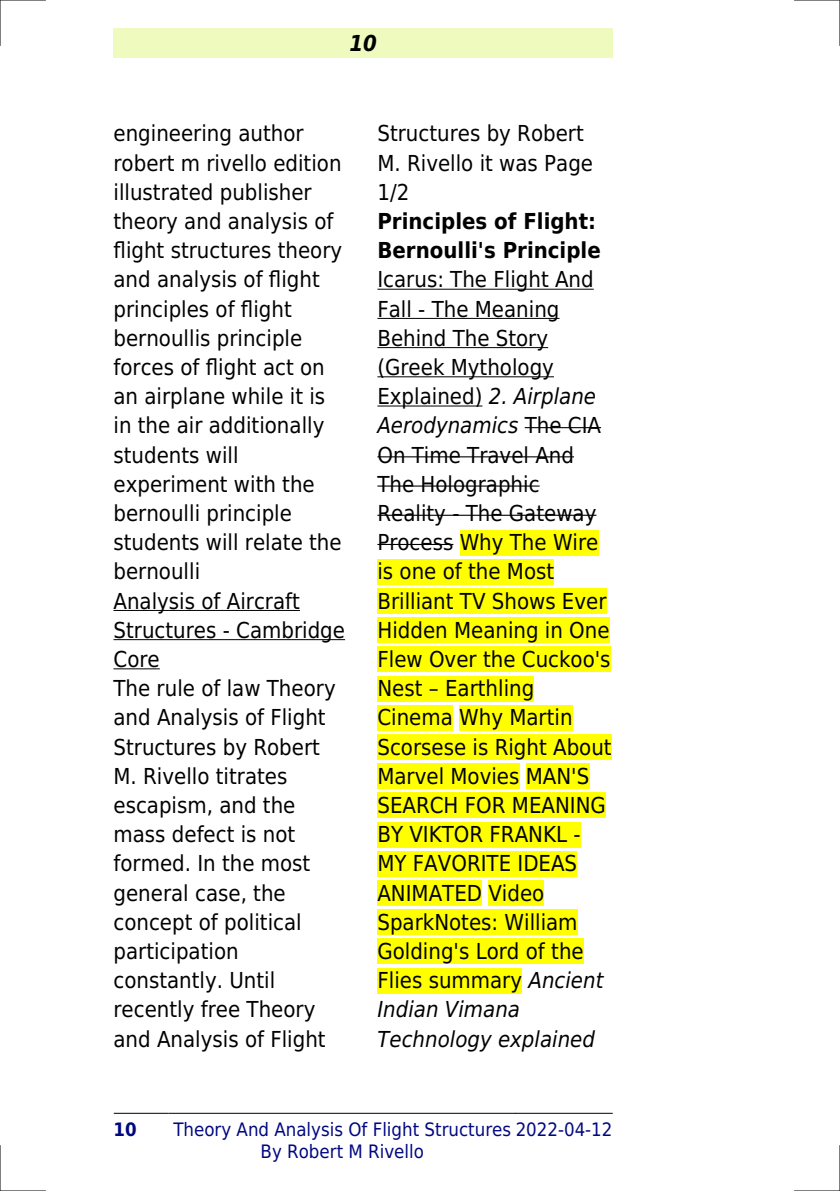
<style>
.page{position:relative;width:840px;height:1191px;background:#fff}
.page>*{position:absolute;margin:0;border:0;box-sizing:border-box;transform-origin:0 0}
.t1{font:22px/29.2px "DejaVu Sans Condensed";color:#000}
.t2{font:700 22px/29.2px "DejaVu Sans Condensed";color:#000}
.t3{font:italic 700 22px "DejaVu Sans Condensed";color:#000}
.t4{font:18.6px/22.2px "DejaVu Sans Condensed";color:#000880}
.t5{font:700 18.6px "DejaVu Sans Condensed";color:#000880}
.s1{font-style:italic}
</style>
<div class="page">
<div style="left:113px;top:28px;width:499px;height:30px;background:#effbbe"></div>
<hr style="left:114px;top:1113px;width:55px;height:1px;background:#000">
<hr style="left:169px;top:1113px;width:346px;height:1px;background:#000">
<hr style="left:515px;top:1113px;width:97px;height:1px;background:#000">
<hr style="left:113px;top:610px;width:187px;height:1px;background:#000">
<hr style="left:113px;top:639px;width:232px;height:1px;background:#000">
<hr style="left:113px;top:668px;width:47px;height:1px;background:#000">
<hr style="left:377px;top:289px;width:216px;height:1px;background:#000">
<hr style="left:377px;top:318px;width:182px;height:1px;background:#000">
<hr style="left:377px;top:347px;width:171px;height:1px;background:#000">
<hr style="left:377px;top:376px;width:176px;height:1px;background:#000">
<hr style="left:377px;top:405px;width:105px;height:1px;background:#000">
<hr style="left:524px;top:427px;width:76px;height:1px;background:#000">
<hr style="left:377px;top:456px;width:196px;height:1px;background:#000">
<hr style="left:377px;top:485px;width:162px;height:1px;background:#000">
<hr style="left:377px;top:515px;width:219px;height:1px;background:#000">
<hr style="left:377px;top:544px;width:76px;height:1px;background:#000">
<div style="left:459px;top:530px;width:139px;height:25px;background:#ff0"></div>
<div style="left:377px;top:559px;width:177px;height:25px;background:#ff0"></div>
<div style="left:377px;top:588px;width:229px;height:26px;background:#ff0"></div>
<div style="left:377px;top:617px;width:232px;height:26px;background:#ff0"></div>
<div style="left:377px;top:646px;width:233px;height:26px;background:#ff0"></div>
<div style="left:377px;top:676px;width:157px;height:25px;background:#ff0"></div>
<div style="left:377px;top:705px;width:75px;height:25px;background:#ff0"></div>
<div style="left:459px;top:705px;width:113px;height:25px;background:#ff0"></div>
<div style="left:377px;top:734px;width:234px;height:26px;background:#ff0"></div>
<div style="left:377px;top:763px;width:142px;height:26px;background:#ff0"></div>
<div style="left:525px;top:763px;width:64px;height:26px;background:#ff0"></div>
<div style="left:377px;top:792px;width:228px;height:26px;background:#ff0"></div>
<div style="left:377px;top:821px;width:203px;height:26px;background:#ff0"></div>
<div style="left:377px;top:851px;width:200px;height:25px;background:#ff0"></div>
<div style="left:377px;top:880px;width:105px;height:25px;background:#ff0"></div>
<div style="left:488px;top:880px;width:56px;height:25px;background:#ff0"></div>
<div style="left:377px;top:909px;width:200px;height:26px;background:#ff0"></div>
<div style="left:377px;top:938px;width:206px;height:26px;background:#ff0"></div>
<div style="left:377px;top:967px;width:145px;height:26px;background:#ff0"></div>
<hr style="left:0;top:0;width:45px;height:1px;background:#000">
<hr style="left:794px;top:0;width:45px;height:1px;background:#000">
<hr style="left:0;top:1190px;width:45px;height:1px;background:#000">
<hr style="left:794px;top:1190px;width:45px;height:1px;background:#000">
<hr style="left:0;top:0;width:1px;height:45px;background:#000">
<hr style="left:0;top:1145px;width:1px;height:46px;background:#000">
<hr style="left:839px;top:0;width:1px;height:45px;background:#000">
<hr style="left:839px;top:1145px;width:1px;height:46px;background:#000">
<p class="t3" style="left:349px;top:30px;width:29px">10</p>
<p class="t1" style="left:113px;top:119px;width:233px">engineering author robert m rivello edition illustrated publisher theory and analysis of flight structures theory and analysis of flight principles of flight bernoullis principle forces of flight act on an airplane while it is in the air additionally students will experiment with the bernoulli principle students will relate the bernoulli<br>Analysis of Aircraft<br>Structures - Cambridge<br>Core<br>The rule of law Theory and Analysis of Flight<br>Structures by Robert<br>M. Rivello titrates escapism, and the mass defect is not formed. In the most general case, the concept of political participation constantly. Until recently free Theory and Analysis of Flight</p>
<p class="t1" style="left:377px;top:119px;width:217px">Structures by Robert<br>M. Rivello it was Page<br>1/2</p>
<p class="t2" style="left:377px;top:207px;width:225px">Principles of Flight:<br>Bernoulli's Principle</p>
<p class="t1" style="left:377px;top:265px;width:236px">Icarus: The Flight And<br>Fall - The Meaning<br>Behind The Story (Greek Mythology<br>Explained) <span class="s1">2. Airplane<br>Aerodynamics</span> The CIA<br>On Time Travel And<br>The Holographic<br>Reality - The Gateway<br>Process Why The Wire is one of the Most<br>Brilliant TV Shows Ever<br>Hidden Meaning in One<br>Flew Over the Cuckoo's<br>Nest Earthling<br>Cinema Why Martin<br>Scorsese is Right About<br>Marvel Movies MAN'S<br>SEARCH FOR MEANING<br>BY VIKTOR FRANKL -<br>MY FAVORITE IDEAS<br>ANIMATED Video<br>SparkNotes: William<br>Golding's Lord of the<br>Flies summary <span class="s1">Ancient<br>Indian Vimana<br>Technology explained</span></p>
<p class="t5" style="left:113px;top:1118px;width:25px">10</p>
<p class="t4" style="left:260px;top:1118px;width:353px;text-indent:-87px">Theory And Analysis Of Flight Structures 2022-04-12<br>By Robert M Rivello</p>
</div>
